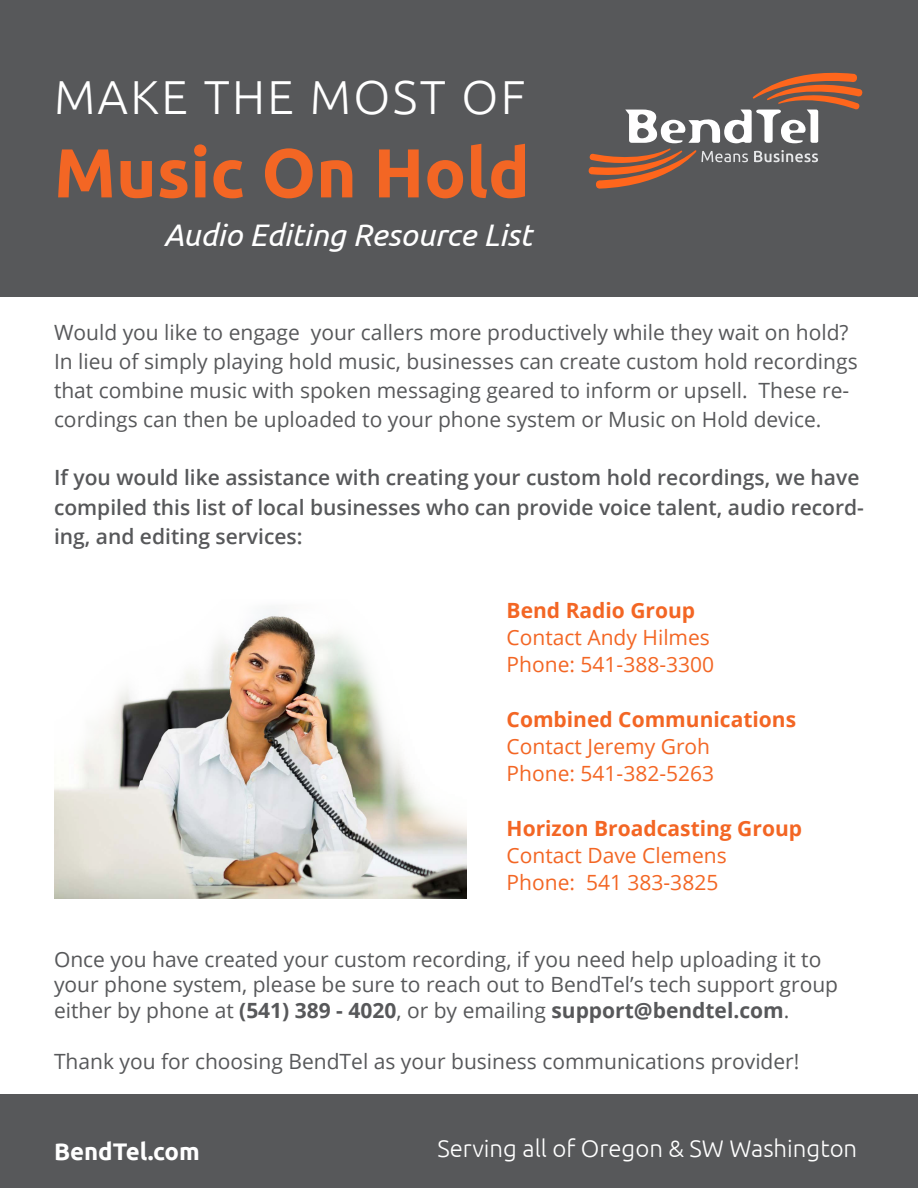
<style>
.page{position:relative;width:918px;height:1188px;background:#fff}
.page>*{position:absolute;margin:0;border:0;box-sizing:border-box;transform-origin:0 0}
.t1{font:700 69.15px "Ubuntu";color:#f36624}
.t2{font:300 47.7px "Ubuntu";letter-spacing:.05em;color:#fff}
.t3{font:italic 31.2px "Ubuntu";color:#fff}
.t4{font:300 24px "Ubuntu";color:#fff}
.t5{font:700 24px "Ubuntu";color:#fff}
.t6{font:21px/29.1px "Open Sans";color:#57585a}
.t7{font:600 21px/29.1px "Open Sans";color:#57585a}
.t8{font:21px/27.3px "Open Sans";color:#f36624}
.t9{font:700 21px "Open Sans";color:#f36624}
.s1{font-weight:700}
</style>
<div class="page">
<div style="left:0;top:0;width:918px;height:297px;background:#57585a"></div>
<img style="left:54px;top:607px;width:413px;height:291px">
<svg style="left:588px;top:72px;width:275px;height:117px"></svg>
<div style="left:0;top:1094px;width:918px;height:94px;background:#57585a"></div>
<h2 class="t2" style="left:54px;top:69px;width:473px">MAKE THE MOST OF</h2>
<h1 class="t1" style="left:54px;top:131px;width:477px">Music On Hold</h1>
<h3 class="t3" style="left:164px;top:216px;width:370px">Audio Editing Resource List</h3>
<p class="t6" style="left:54px;top:317px;width:805px">Would you like to engage your callers more productively while they wait on hold?<br>In lieu of simply playing hold music, businesses can create custom hold recordings that combine music with spoken messaging geared to inform or upsell. These re&shy;cordings can then be uploaded to your phone system or Music on Hold device.</p>
<p class="t7" style="left:54px;top:463px;width:811px">If you would like assistance with creating your custom hold recordings, we have compiled this list of local businesses who can provide voice talent, audio record&shy;ing, and editing services:</p>
<p class="t9" style="left:507px;top:595px;width:190px">Bend Radio Group</p>
<p class="t8" style="left:507px;top:623px;width:209px">Contact Andy Hilmes<br>Phone: 541-388-3300</p>
<p class="t9" style="left:507px;top:704px;width:291px">Combined Communications</p>
<p class="t8" style="left:507px;top:732px;width:209px">Contact Jeremy Groh<br>Phone: 541-382-5263</p>
<p class="t9" style="left:507px;top:814px;width:297px">Horizon Broadcasting Group</p>
<p class="t8" style="left:507px;top:841px;width:222px">Contact Dave Clemens<br>Phone: 541 383-3825</p>
<p class="t6" style="left:54px;top:946px;width:786px;line-height:25.7px">Once you have created your custom recording, if you need help uploading it to your phone system, please be sure to reach out to BendTel’s tech support group either by phone at <span class="s1">(541) 389 - 4020</span>, or by emailing <span class="s1">support@bendtel.com</span>.</p>
<p class="t6" style="left:54px;top:1047px;width:747px">Thank you for choosing BendTel as your business communications provider!</p>
<p class="t5" style="left:54px;top:1137px;width:147px">BendTel.com</p>
<p class="t4" style="left:437px;top:1134px;width:421px">Serving all of Oregon &amp; SW Washington</p>
</div>
